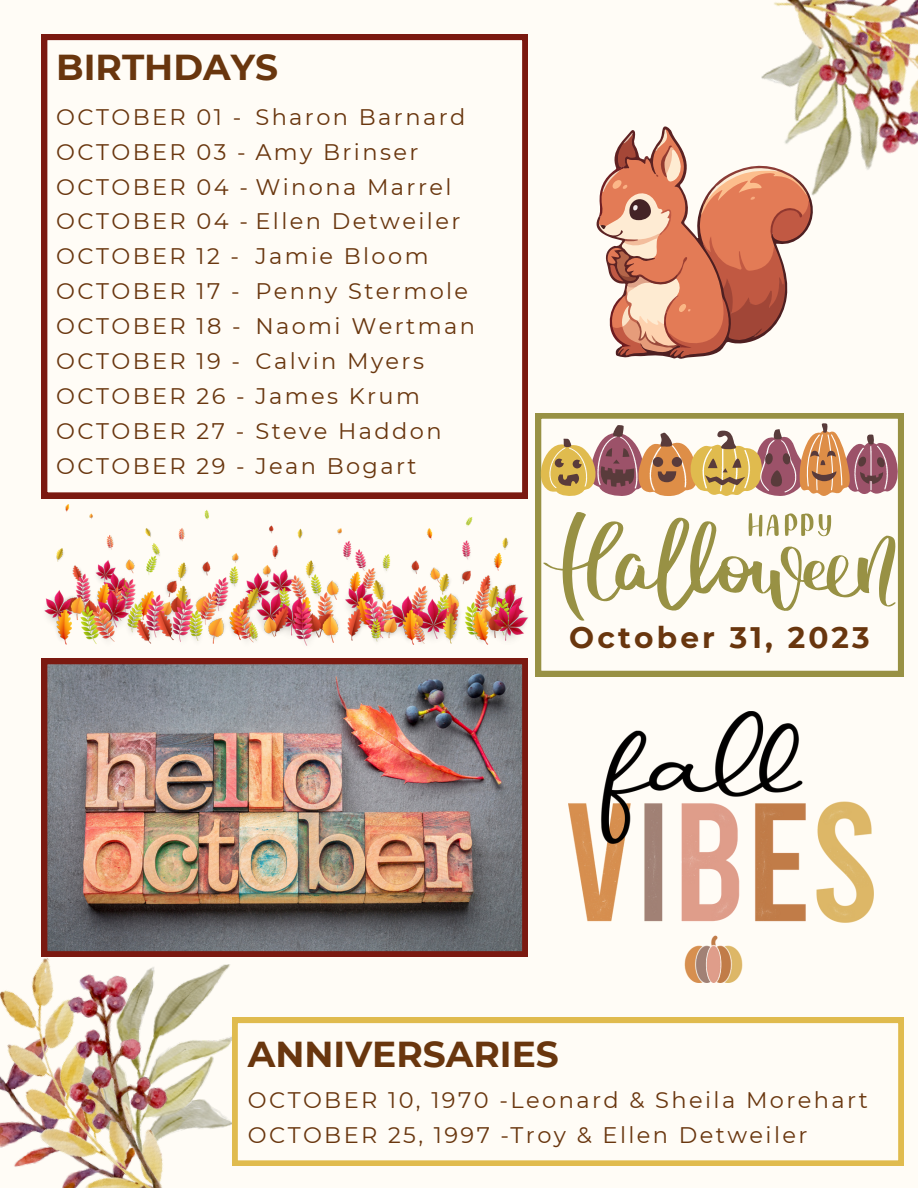
<style>
.page{position:relative;width:918px;height:1188px;background:#fffcf6}
.page>*{position:absolute;margin:0;border:0;box-sizing:border-box;transform-origin:0 0}
.t1{font:700 36px "Montserrat";color:#69360e}
.t2{font:700 29.7px "Montserrat";letter-spacing:.105em;color:#69360e}
.t3{font:22.5px "Montserrat";letter-spacing:.105em;color:#69360e}
</style>
<div class="page">
<img style="left:0;top:953px;width:232px;height:195px">
<img style="left:14px;top:963px;width:211px;height:225px">
<img style="left:761px;top:0;width:157px;height:194px">
<svg style="left:42px;top:35px;width:486px;height:463px"></svg>
<svg style="left:232px;top:1017px;width:672px;height:149px"></svg>
<img style="left:42px;top:659px;width:486px;height:298px">
<svg style="left:536px;top:413px;width:368px;height:263px"></svg>
<svg style="left:543px;top:510px;width:353px;height:111px"></svg>
<svg style="left:535px;top:423px;width:368px;height:74px"></svg>
<img style="left:569px;top:712px;width:305px;height:271px">
<svg style="left:596px;top:126px;width:220px;height:233px"></svg>
<img style="left:44px;top:505px;width:484px;height:141px">
<p class="t1" style="left:56px;top:45px;width:223px">BIRTHDAYS</p>
<p class="t3" style="left:56px;top:103px;width:187px">OCTOBER 01 -</p>
<p class="t3" style="left:56px;top:138px;width:364px">OCTOBER 03 - Amy Brinser</p>
<p class="t3" style="left:56px;top:173px;width:397px">OCTOBER 04 - Winona Marrel</p>
<p class="t3" style="left:56px;top:208px;width:406px">OCTOBER 04 - Ellen Detweiler</p>
<p class="t3" style="left:56px;top:242px;width:184px">OCTOBER 12 -</p>
<p class="t3" style="left:56px;top:277px;width:185px">OCTOBER 17 -</p>
<p class="t3" style="left:56px;top:312px;width:186px">OCTOBER 18 -</p>
<p class="t3" style="left:56px;top:347px;width:185px">OCTOBER 19 -</p>
<p class="t3" style="left:56px;top:382px;width:190px">OCTOBER 26 -</p>
<p class="t3" style="left:56px;top:417px;width:190px">OCTOBER 27 -</p>
<p class="t3" style="left:56px;top:452px;width:190px">OCTOBER 29 -</p>
<p class="t3" style="left:255px;top:103px;width:211px">Sharon Barnard</p>
<p class="t3" style="left:255px;top:242px;width:175px">Jamie Bloom</p>
<p class="t3" style="left:255px;top:277px;width:214px">Penny Stermole</p>
<p class="t3" style="left:255px;top:312px;width:221px">Naomi Wertman</p>
<p class="t3" style="left:255px;top:347px;width:170px">Calvin Myers</p>
<p class="t3" style="left:255px;top:382px;width:166px">James Krum</p>
<p class="t3" style="left:255px;top:417px;width:188px">Steve Haddon</p>
<p class="t3" style="left:255px;top:452px;width:163px">Jean Bogart</p>
<p class="t2" style="left:569px;top:619px;width:302px">October 31, 2023</p>
<p class="t1" style="left:248px;top:1032px;width:312px">ANNIVERSARIES</p>
<p class="t3" style="left:248px;top:1086px;width:621px">OCTOBER 10, 1970 -Leonard &amp; Sheila Morehart</p>
<p class="t3" style="left:248px;top:1121px;width:561px">OCTOBER 25, 1997 -Troy &amp; Ellen Detweiler</p>
</div>
